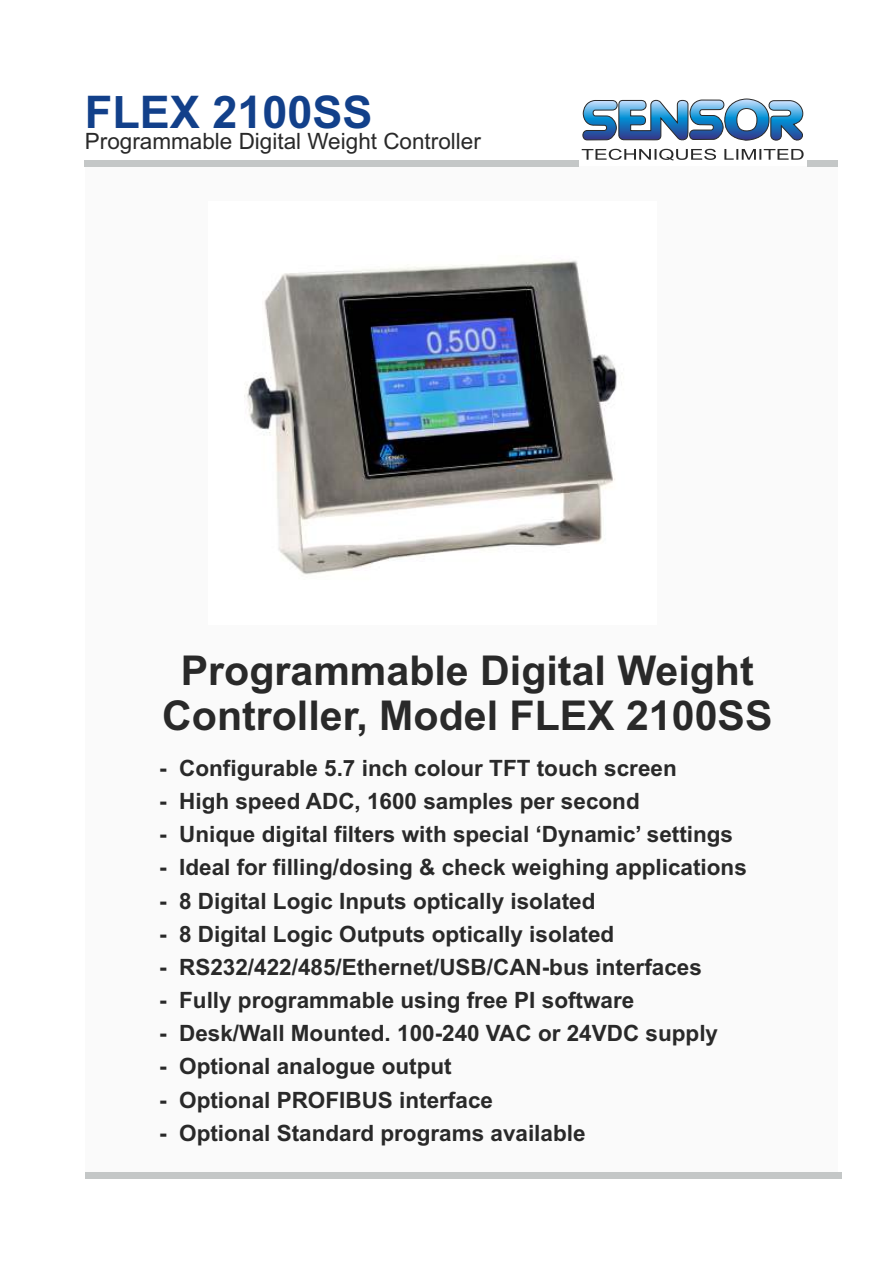
<style>
.page{position:relative;width:893px;height:1263px;background:#fff}
.page>*{position:absolute;margin:0;border:0;box-sizing:border-box;transform-origin:0 0}
.t1{font:700 45px "Arial";color:#12408a}
.t2{font:700 41.1px/45.9px "Arial";color:#292929;text-align:center}
.t3{font:700 22.5px "Arial";color:#292929}
.t4{font:22.5px "Arial";color:#292929}
</style>
<div class="page">
<div style="left:85px;top:166px;width:753px;height:1006px;background:#fafafa"></div>
<div style="left:85px;top:1172px;width:757px;height:6px;background:#c4c7c7"></div>
<div style="left:85px;top:160px;width:494px;height:6px;background:#c4c7c7"></div>
<div style="left:807px;top:160px;width:30px;height:6px;background:#c4c7c7"></div>
<img style="left:247px;top:261px;width:370px;height:314px">
<svg style="left:582px;top:149px;width:222px;height:12px"></svg>
<svg style="left:582px;top:98px;width:222px;height:43px"></svg>
<h1 class="t1" style="left:85px;top:95px;width:289px">FLEX 2100SS</h1>
<p class="t4" style="left:85px;top:133px;width:397px">Programmable Digital Weight Controller</p>
<h2 class="t2" style="left:162px;top:651px;width:612px">Programmable Digital Weight<br>Controller, Model FLEX 2100SS</h2>
<p class="t3" style="left:159px;top:759px;width:519px">- Configurable 5.7 inch colour TFT touch screen</p>
<p class="t3" style="left:159px;top:793px;width:482px">- High speed ADC, 1600 samples per second</p>
<p class="t3" style="left:159px;top:826px;width:575px">- Unique digital filters with special ‘Dynamic’ settings</p>
<p class="t3" style="left:159px;top:859px;width:589px">- Ideal for filling/dosing &amp; check weighing applications</p>
<p class="t3" style="left:159px;top:892px;width:438px">- 8 Digital Logic Inputs optically isolated</p>
<p class="t3" style="left:159px;top:925px;width:457px">- 8 Digital Logic Outputs optically isolated</p>
<p class="t3" style="left:159px;top:958px;width:544px">- RS232/422/485/Ethernet/USB/CAN-bus interfaces</p>
<p class="t3" style="left:159px;top:992px;width:477px">- Fully programmable using free PI software</p>
<p class="t3" style="left:159px;top:1025px;width:560px">- Desk/Wall Mounted. 100-240 VAC or 24VDC supply</p>
<p class="t3" style="left:159px;top:1058px;width:294px">- Optional analogue output</p>
<p class="t3" style="left:159px;top:1091px;width:335px">- Optional PROFIBUS interface</p>
<p class="t3" style="left:159px;top:1124px;width:428px">- Optional Standard programs available</p>
</div>
